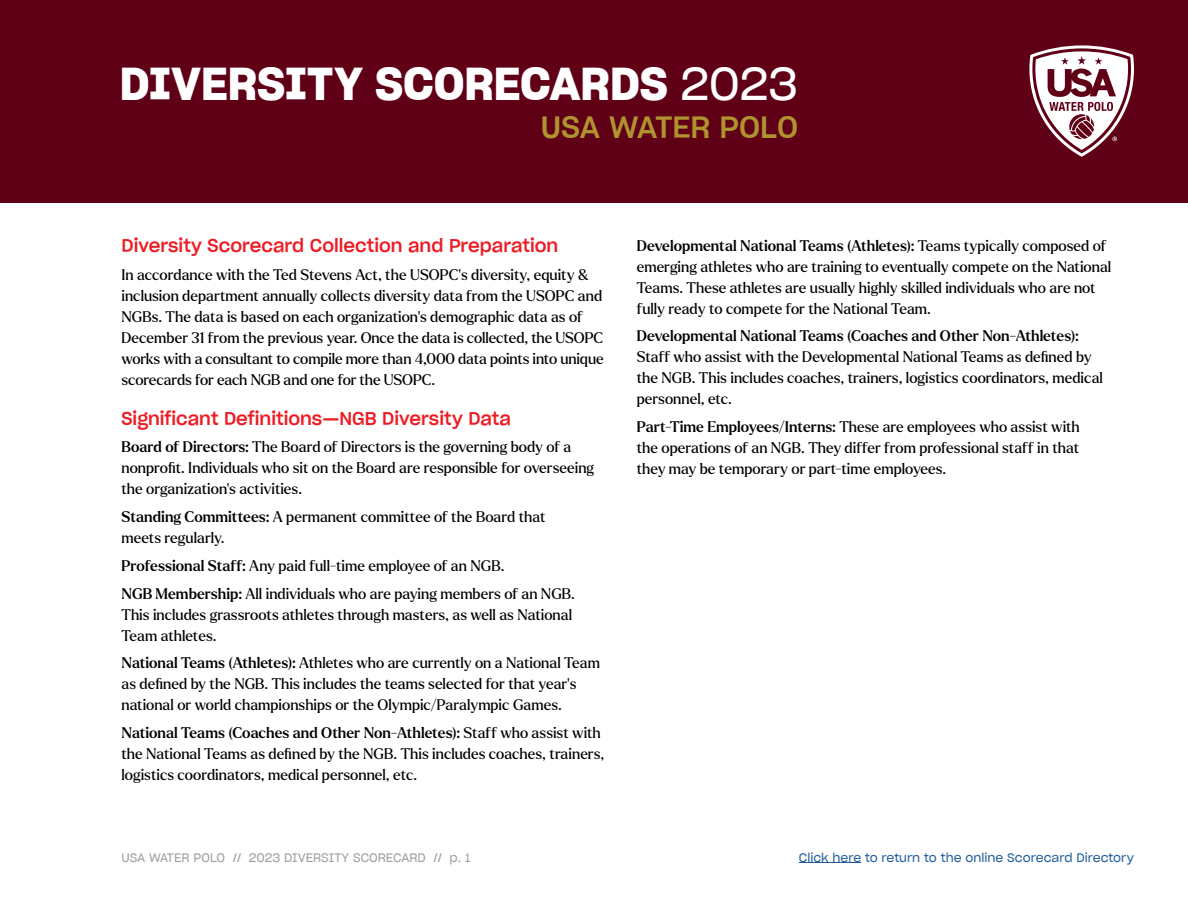
<style>
.page{position:relative;width:1188px;height:918px;background:#fff}
.page>*{position:absolute;margin:0;border:0;box-sizing:border-box;transform-origin:0 0}
.t1{font:45px "Sharp Grotesk Sm Bold 20";color:#fff}
.t2{font:30px "Sharp Grotesk Medium 20";letter-spacing:-.005em;color:#af932f}
.t3{font:18px "Sharp Grotesk Medium 20";color:#ed1c24}
.t4{font:15px/21px "Larken";color:#000}
.t5{font:500 15px "Larken";color:#000}
.t6{font:12px "Sharp Grotesk Book 20";color:#215e9e}
.t7{font:12px "Sharp Grotesk Book 20";letter-spacing:-.005em;color:#9f9f9f}
.s1{font-family:"Sharp Grotesk Book 20"}
.s2{font-weight:500}
</style>
<div class="page">
<div style="left:0;top:0;width:1188px;height:202px;background:#600017"></div>
<hr style="left:799px;top:862px;width:62px;height:1px;background:#215e9e">
<svg style="left:1029px;top:45px;width:105px;height:112px"></svg>
<h1 class="t1" style="left:120px;top:47px;width:680px">DIVERSITY SCORECARDS <span class="s1">2023</span></h1>
<h2 class="t2" style="left:541px;top:102px;width:259px">USA WATER POLO</h2>
<p class="t3" style="left:122px;top:231px;width:438px">Diversity Scorecard Collection and Preparation</p>
<p class="t4" style="left:122px;top:264px;width:484px">In accordance with the Ted Stevens Act, the USOPC’s diversity, equity &amp; inclusion department annually collects diversity data from the USOPC and NGBs. The data is based on each organization’s demographic data as of December 31 from the previous year. Once the data is collected, the USOPC works with a consultant to compile more than 4,000 data points into unique scorecards for each NGB and one for the USOPC.</p>
<p class="t3" style="left:122px;top:403px;width:391px">Significant Definitions—NGB Diversity Data</p>
<p class="t4" style="left:122px;top:436px;width:474px"><span class="s2">Board of Directors:</span> The Board of Directors is the governing body of a nonprofit. Individuals who sit on the Board are responsible for overseeing the organization’s activities.</p>
<p class="t4" style="left:122px;top:506px;width:425px"><span class="s2">Standing Committees:</span> A permanent committee of the Board that meets regularly.</p>
<p class="t4" style="left:122px;top:552px;width:455px;line-height:27.8px"><span class="s2">Professional Staff:</span> Any paid full-time employee of an NGB.<br><span class="s2">NGB Membership:</span> All individuals who are paying members of an NGB.</p>
<p class="t4" style="left:122px;top:604px;width:452px">This includes grassroots athletes through masters, as well as National<br>Team athletes.</p>
<p class="t4" style="left:122px;top:652px;width:480px"><span class="s2">National Teams (Athletes):</span> Athletes who are currently on a National Team as defined by the NGB. This includes the teams selected for that year’s national or world championships or the Olympic/Paralympic Games.</p>
<p class="t4" style="left:122px;top:722px;width:484px"><span class="s2">National Teams (Coaches and Other Non-Athletes):</span> Staff who assist with the National Teams as defined by the NGB. This includes coaches, trainers, logistics coordinators, medical personnel, etc.</p>
<p class="t7" style="left:122px;top:848px;width:351px">USA WATER POLO // 2023 DIVERSITY SCORECARD // p. 1</p>
<p class="t4" style="left:637px;top:235px;width:476px"><span class="s2">Developmental National Teams (Athletes):</span> Teams typically composed of emerging athletes who are training to eventually compete on the National Teams. These athletes are usually highly skilled individuals who are not fully ready to compete for the National Team.</p>
<p class="t5" style="left:637px;top:326px;width:444px">Developmental National Teams (Coaches and Other Non-Athletes):</p>
<p class="t4" style="left:637px;top:346px;width:468px">Staff who assist with the Developmental National Teams as defined by the NGB. This includes coaches, trainers, logistics coordinators, medical personnel, etc.</p>
<p class="t4" style="left:637px;top:416px;width:445px;text-align:justify"><span class="s2">Part-Time Employees/Interns:</span> These are employees who assist with the operations of an NGB. They differ from professional staff in that they may be temporary or part-time employees.</p>
<p class="t6" style="left:799px;top:848px;width:337px">Click here to return to the online Scorecard Directory</p>
</div>
